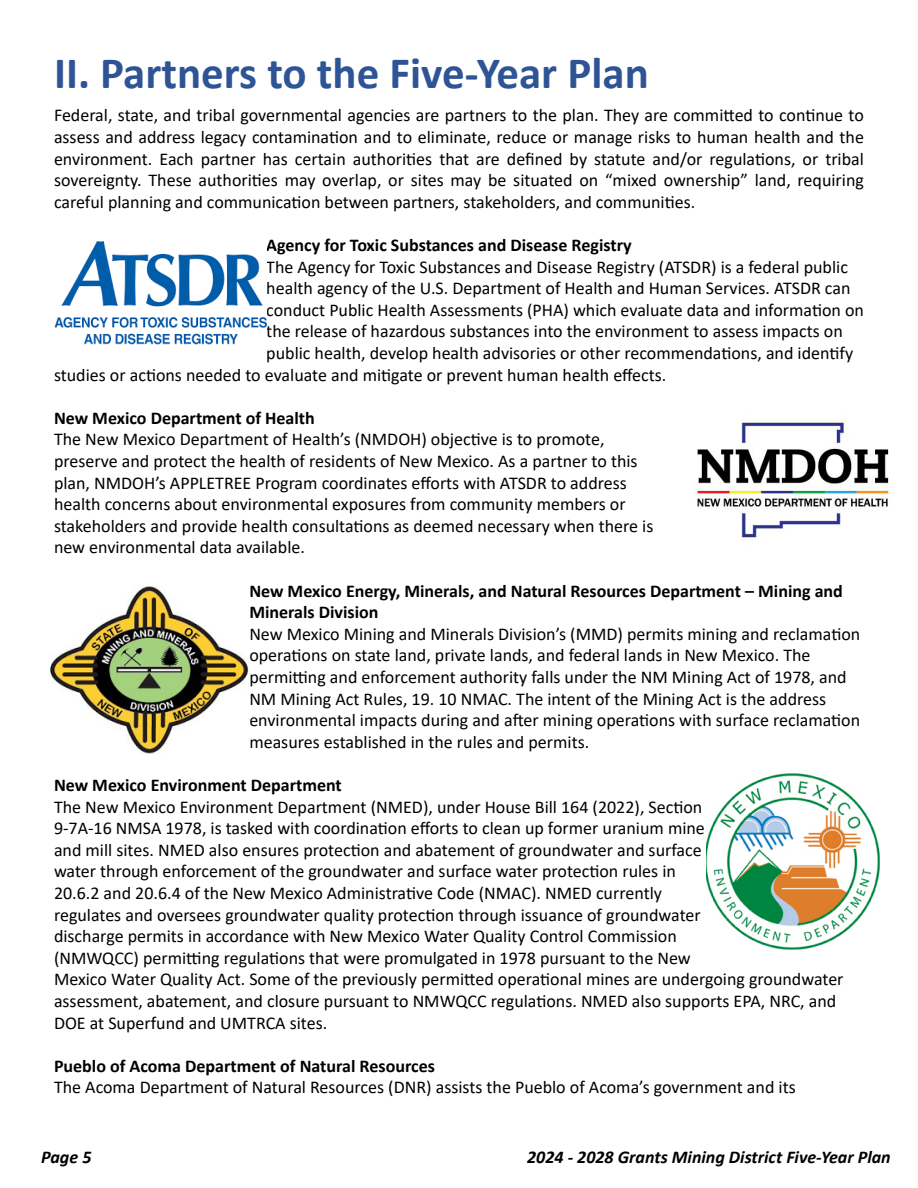
<style>
.page{position:relative;width:918px;height:1188px;background:#fff}
.page>*{position:absolute;margin:0;border:0;box-sizing:border-box;transform-origin:0 0}
.t1{font:700 45px "Calibri";color:#2f5496}
.t2{font:18px/21.6px "Calibri";color:#000}
.t3{font:700 18px/21.6px "Calibri";color:#000}
.t4{font:italic 700 18px "Calibri";color:#000}
</style>
<div class="page">
<img style="left:54px;top:242px;width:212px;height:102px">
<img style="left:695px;top:419px;width:198px;height:122px">
<img style="left:48px;top:585px;width:201px;height:169px">
<img style="left:707px;top:773px;width:173px;height:177px">
<h1 class="t1" style="left:54px;top:41px;width:596px">II. Partners to the Five-Year Plan</h1>
<p class="t2" style="left:54px;top:104px;width:812px;text-align:justify">Federal, state, and tribal governmental agencies are partners to the plan. They are committed to continue to assess and address legacy contamination and to eliminate, reduce or manage risks to human health and the environment. Each partner has certain authorities that are defined by statute and/or regulations, or tribal sovereignty. These authorities may overlap, or sites may be situated on “mixed ownership” land, requiring careful planning and communication between partners, stakeholders, and communities.</p>
<p class="t3" style="left:266px;top:234px;width:367px">Agency for Toxic Substances and Disease Registry</p>
<p class="t2" style="left:266px;top:255px;width:583px">The Agency for Toxic Substances and Disease Registry (ATSDR) is a federal public</p>
<p class="t2" style="left:266px;top:277px;width:586px">health agency of the U.S. Department of Health and Human Services. ATSDR can</p>
<p class="t2" style="left:266px;top:299px;width:599px">conduct Public Health Assessments (PHA) which evaluate data and information on</p>
<p class="t2" style="left:266px;top:320px;width:578px">the release of hazardous substances into the environment to assess impacts on</p>
<p class="t2" style="left:266px;top:342px;width:588px">public health, develop health advisories or other recommendations, and identify</p>
<p class="t2" style="left:54px;top:363px;width:614px">studies or actions needed to evaluate and mitigate or prevent human health effects.</p>
<p class="t3" style="left:54px;top:407px;width:262px">New Mexico Department of Health</p>
<p class="t2" style="left:54px;top:428px;width:601px">The New Mexico Department of Health’s (NMDOH) objective is to promote, preserve and protect the health of residents of New Mexico. As a partner to this plan, NMDOH’s APPLETREE Program coordinates efforts with ATSDR to address health concerns about environmental exposures from community members or stakeholders and provide health consultations as deemed necessary when there is new environmental data available.</p>
<p class="t3" style="left:249px;top:580px;width:595px">New Mexico Energy, Minerals, and Natural Resources Department – Mining and<br>Minerals Division</p>
<p class="t2" style="left:249px;top:623px;width:612px">New Mexico Mining and Minerals Division’s (MMD) permits mining and reclamation operations on state land, private lands, and federal lands in New Mexico. The permitting and enforcement authority falls under the NM Mining Act of 1978, and NM Mining Act Rules, 19. 10 NMAC. The intent of the Mining Act is the address environmental impacts during and after mining operations with surface reclamation measures established in the rules and permits.</p>
<p class="t3" style="left:54px;top:774px;width:289px">New Mexico Environment Department</p>
<p class="t2" style="left:54px;top:795px;width:791px">The New Mexico Environment Department (NMED), under House Bill 164 (2022), Section<br>9-7A-16 NMSA 1978, is tasked with coordination efforts to clean up former uranium mine<br>and mill sites. NMED also ensures protection and abatement of groundwater and surface<br>water through enforcement of the groundwater and surface water protection rules in<br>20.6.2 and 20.6.4 of the New Mexico Administrative Code (NMAC). NMED currently<br>regulates and oversees groundwater quality protection through issuance of groundwater<br>discharge permits in accordance with New Mexico Water Quality Control Commission<br>(NMWQCC) permitting regulations that were promulgated in 1978 pursuant to the New<br>Mexico Water Quality Act. Some of the previously permitted operational mines are undergoing groundwater assessment, abatement, and closure pursuant to NMWQCC regulations. NMED also supports EPA, NRC, and DOE at Superfund and UMTRCA sites.</p>
<p class="t3" style="left:54px;top:1055px;width:382px">Pueblo of Acoma Department of Natural Resources</p>
<p class="t2" style="left:54px;top:1076px;width:743px">The Acoma Department of Natural Resources (DNR) assists the Pueblo of Acoma’s government and its</p>
<p class="t4" style="left:41px;top:1145px;width:52px">Page 5</p>
<p class="t4" style="left:527px;top:1145px;width:365px">2024 - 2028 Grants Mining District Five-Year Plan</p>
</div>
